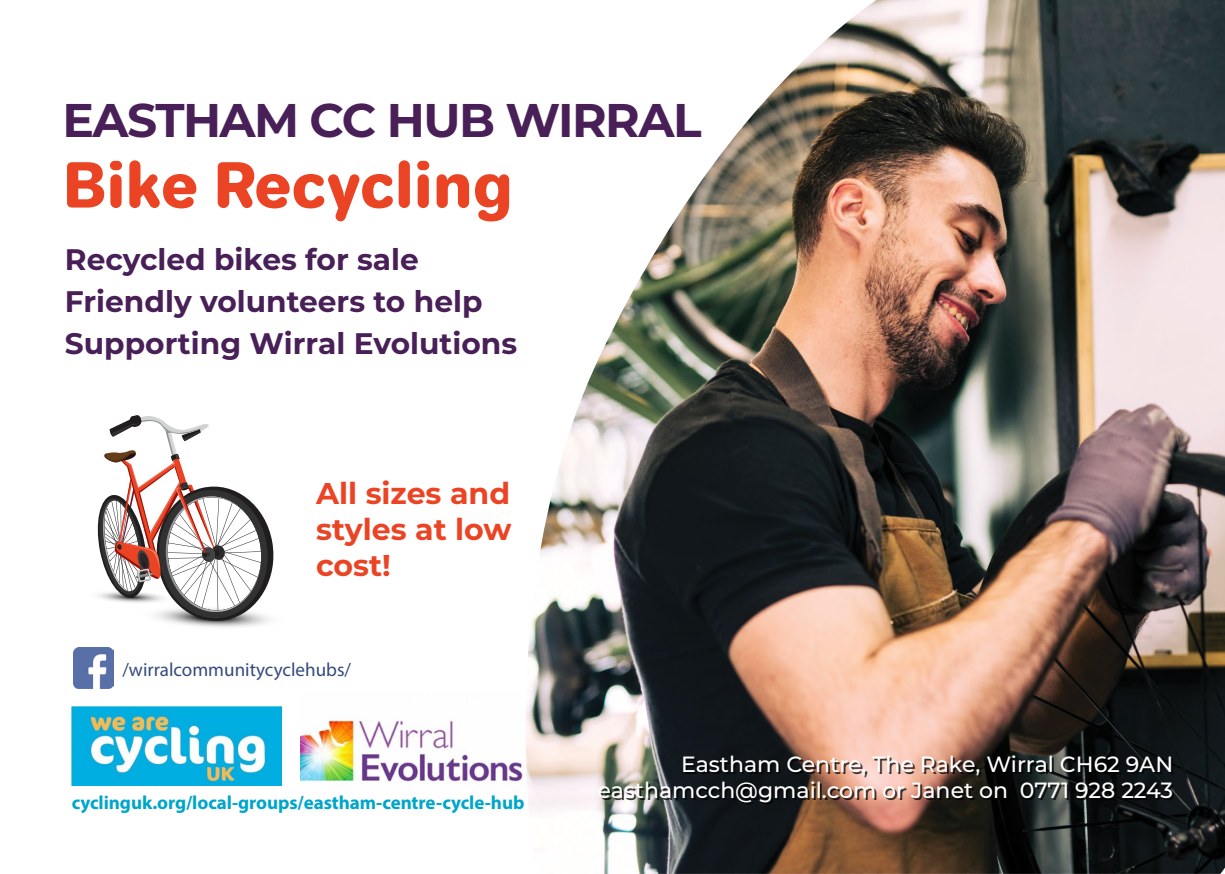
<style>
.page{position:relative;width:1225px;height:874px;background:#fff}
.page>*{position:absolute;margin:0;border:0;box-sizing:border-box;transform-origin:0 0}
.t1{font:60px "Jellee";color:#eb4424}
.t2{font:700 47.2px "Montserrat";letter-spacing:-.03em;color:#481f57}
.t3{font:700 30px/36px "Montserrat";color:#eb4424;text-align:justify}
.t4{font:700 29.6px/42px "Montserrat";color:#481f57}
.t5{font:500 22px/26.4px "Montserrat";color:#fff;text-align:right}
.t6{font:700 19px "Myriad Pro";letter-spacing:-.005em;color:#00a6ca}
.t7{font:19px "Myriad Pro";color:#354b7c}
</style>
<div class="page">
<svg style="left:97px;top:415px;width:177px;height:212px"></svg>
<img style="left:72px;top:706px;width:210px;height:79px">
<img style="left:300px;top:720px;width:212px;height:64px">
<img style="left:73px;top:647px;width:41px;height:41px">
<img style="left:512px;top:0;width:713px;height:873px">
<h2 class="t2" style="left:62px;top:86px;width:640px">EASTHAM CC HUB WIRRAL</h2>
<h1 class="t1" style="left:62px;top:145px;width:452px">Bike Recycling</h1>
<h3 class="t4" style="left:65px;top:237px;width:454px">Recycled bikes for sale<br>Friendly volunteers to help<br>Supporting Wirral Evolutions</h3>
<h3 class="t3" style="left:316px;top:474px;width:197px">All sizes and styles at low cost!</h3>
<p class="t7" style="left:122px;top:657px;width:230px">/wirralcommunitycyclehubs/</p>
<p class="t6" style="left:72px;top:789px;width:454px">cyclinguk.org/local-groups/eastham-centre-cycle-hub</p>
<p class="t5" style="left:597px;top:749px;width:577px">Eastham Centre, The Rake, Wirral CH62 9AN easthamcch@gmail.com or Janet on 0771 928 2243</p>
</div>
